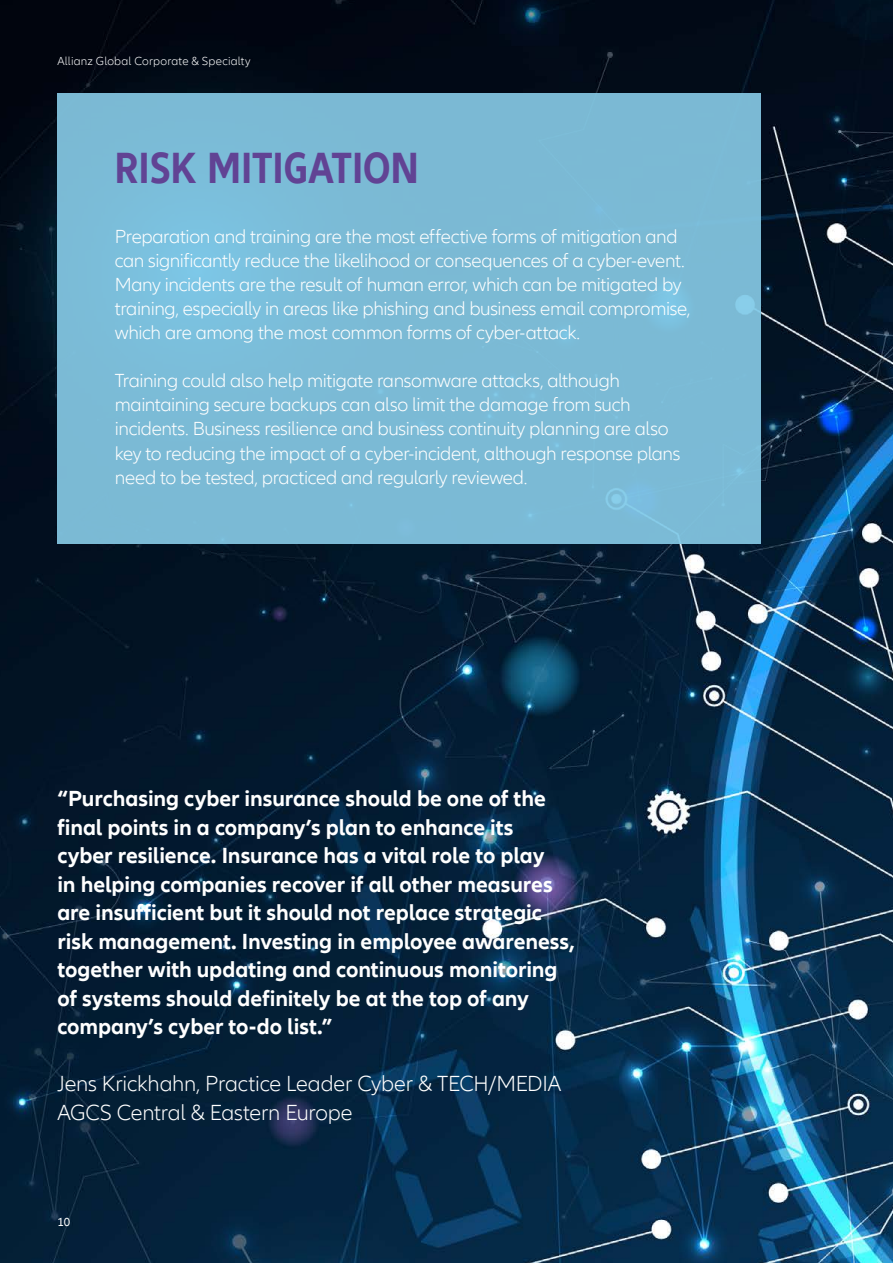
<style>
.page{position:relative;width:893px;height:1263px;background:#fff}
.page>*{position:absolute;margin:0;border:0;box-sizing:border-box;transform-origin:0 0}
.t1{font:700 condensed 45px "Allianz Neo";color:#614394}
.t2{font:700 22.5px/28.5px "Allianz Neo";letter-spacing:-.005em;color:#fff}
.t3{font:300 22.5px/28.5px "Allianz Neo";letter-spacing:-.01em;color:#fff}
.t4{font:300 19.5px/24px "Allianz Neo";letter-spacing:-.02em;color:#fff}
.t5{font:300 12px "Allianz Neo";letter-spacing:.02em;color:#fff}
.t6{font:12px "Allianz Neo";color:#fff}
</style>
<div class="page">
<img style="left:0;top:0;width:893px;height:1263px">
<div style="left:57px;top:93px;width:704px;height:450px;background:#7bbad5"></div>
<p class="t5" style="left:57px;top:55px;width:195px">Allianz Global Corporate &amp; Specialty</p>
<h1 class="t1" style="left:115px;top:142px;width:306px">RISK MITIGATION</h1>
<p class="t4" style="left:115px;top:225px;width:577px">Preparation and training are the most effective forms of mitigation and can significantly reduce the likelihood or consequences of a cyber-event.<br>Many incidents are the result of human error, which can be mitigated by training, especially in areas like phishing and business email compromise, which are among the most common forms of cyber-attack.</p>
<p class="t4" style="left:115px;top:370px;width:567px">Training could also help mitigate ransomware attacks, although maintaining secure backups can also limit the damage from such incidents. Business resilience and business continuity planning are also key to reducing the impact of a cyber-incident, although response plans need to be tested, practiced and regularly reviewed.</p>
<p class="t2" style="left:57px;top:785px;width:519px">“Purchasing cyber insurance should be one of the final points in a company’s plan to enhance its<br>cyber resilience. Insurance has a vital role to play<br>in helping companies recover if all other measures are insufficient but it should not replace strategic risk management. Investing in employee awareness, together with updating and continuous monitoring of systems should definitely be at the top of any company’s cyber to-do list.”</p>
<p class="t3" style="left:57px;top:1070px;width:505px">Jens Krickhahn, Practice Leader Cyber &amp; TECH/MEDIA<br>AGCS Central &amp; Eastern Europe</p>
<p class="t6" style="left:57px;top:1215px;width:14px">10</p>
</div>
